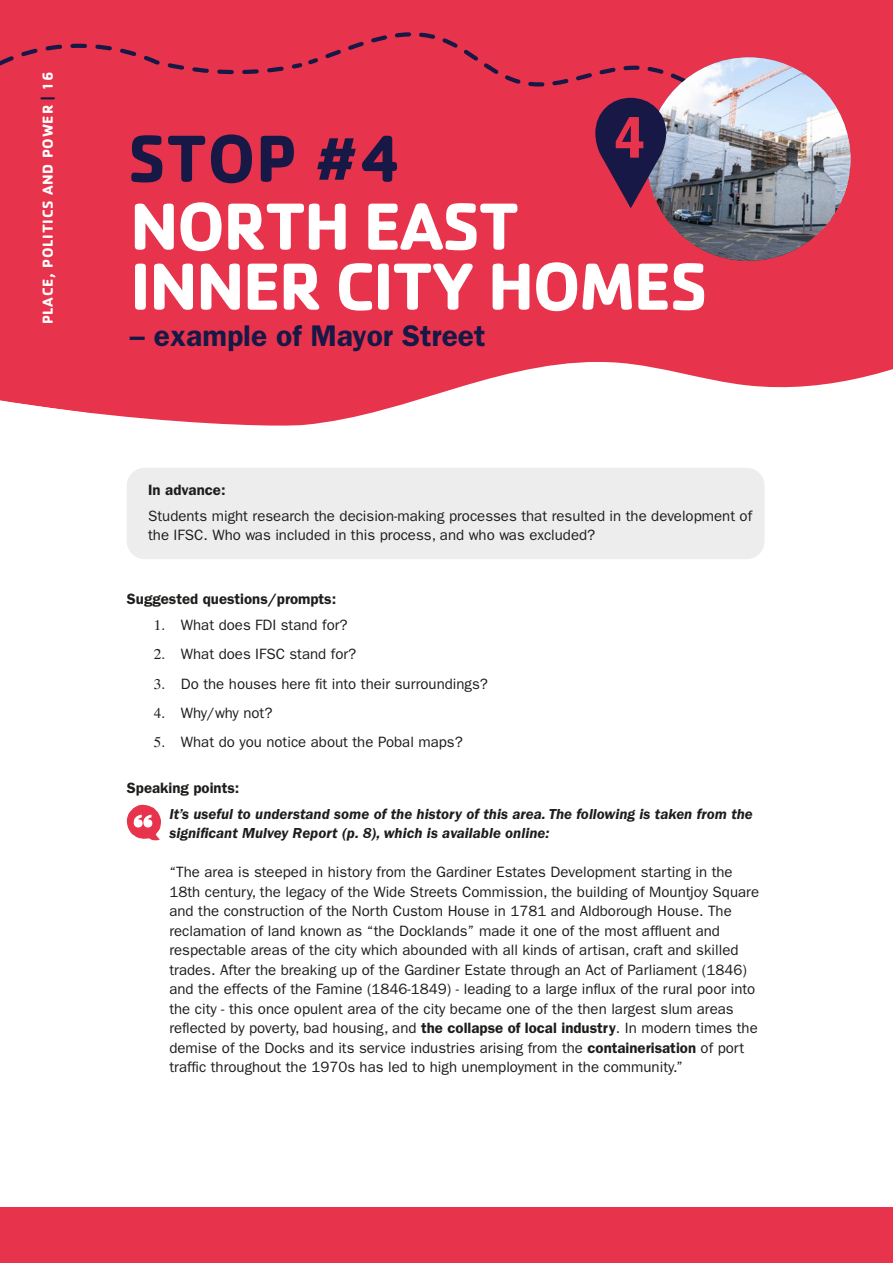
<style>
.page{position:relative;width:893px;height:1263px;background:#fff}
.page>*{position:absolute;margin:0;border:0;box-sizing:border-box;transform-origin:0 0}
.Bold_Intro{font:700 69px/60px "Cachet Std";letter-spacing:-.03em;color:#fff}
.Bold_Intro-2{font:700 69px "Cachet Std";color:#171846}
.Bold_Intro-3{font:600 30px "ITC Franklin Gothic Std";color:#171846}
.t1{font:15px/19.5px "ITC Franklin Gothic Std";color:#1d1d1b}
.t2{font:italic 600 15px/19.5px "ITC Franklin Gothic Std";color:#1d1d1b}
.Text_Sub_Head{font:600 15px "ITC Franklin Gothic Std";color:#1d1d1b}
.t3{font:700 15px "Cachet Std";letter-spacing:.05em;color:#fff}
.s1{color:#171846}
.s2{font-weight:600}
</style>
<div class="page">
<div style="left:127px;top:468px;width:638px;height:91px;background:#ededed;border-radius:18px"></div>
<svg style="left:0;top:0;width:893px;height:426px;background:#e94c61"></svg>
<svg style="left:127px;top:804px;width:34px;height:36px"></svg>
<img style="left:647px;top:57px;width:203px;height:204px;border-radius:102px">
<svg style="left:0;top:32px;width:771px;height:176px;background:#d64058"></svg>
<div style="left:0;top:1207px;width:893px;height:56px;background:#e7344c"></div>
<p class="t3" style="left:38px;top:324px;width:254px;rotate:-90deg">PLACE, POLITICS AND POWER <span class="s1">|</span> 16</p>
<p class="Bold_Intro-2" style="left:128px;top:114px;width:277px">STOP #4</p>
<p class="Bold_Intro" style="left:130px;top:194px;width:580px">NORTH EAST<br>INNER CITY HOMES</p>
<p class="Bold_Intro-3" style="left:130px;top:318px;width:357px">– example of Mayor Street</p>
<p class="Text_Sub_Head" style="left:148px;top:481px;width:79px">In advance:</p>
<p class="t1" style="left:148px;top:506px;width:606px">Students might research the decision-making processes that resulted in the development of the IFSC. Who was included in this process, and who was excluded?</p>
<p class="Text_Sub_Head" style="left:127px;top:590px;width:211px">Suggested questions/prompts:</p>
<p class="t1" style="left:181px;top:615px;width:168px">What does FDI stand for?</p>
<p class="t1" style="left:181px;top:645px;width:177px">What does IFSC stand for?</p>
<p class="t1" style="left:154px;top:674px;width:336px">✓ Do the houses here fit into their surroundings?</p>
<p class="t1" style="left:154px;top:703px;width:120px">✔ Why/why not?</p>
<p class="t1" style="left:181px;top:732px;width:283px">What do you notice about the Pobal maps?</p>
<p class="Text_Sub_Head" style="left:127px;top:779px;width:114px">Speaking points:</p>
<p class="t2" style="left:169px;top:804px;width:585px">It’s useful to understand some of the history of this area. The following is taken from the significant Mulvey Report (p. 8), which is available online:</p>
<p class="t1" style="left:169px;top:862px;width:591px">“The area is steeped in history from the Gardiner Estates Development starting in the 18th century, the legacy of the Wide Streets Commission, the building of Mountjoy Square and the construction of the North Custom House in 1781 and Aldborough House. The reclamation of land known as “the Docklands” made it one of the most affluent and respectable areas of the city which abounded with all kinds of artisan, craft and skilled trades. After the breaking up of the Gardiner Estate through an Act of Parliament (1846) and the effects of the Famine (1846-1849) - leading to a large influx of the rural poor into the city - this once opulent area of the city became one of the then largest slum areas reflected by poverty, bad housing, and <span class="s2">the collapse of local industry</span>. In modern times the demise of the Docks and its service industries arising from the <span class="s2">containerisation</span> of port traffic throughout the 1970s has led to high unemployment in the community.”</p>
</div>
